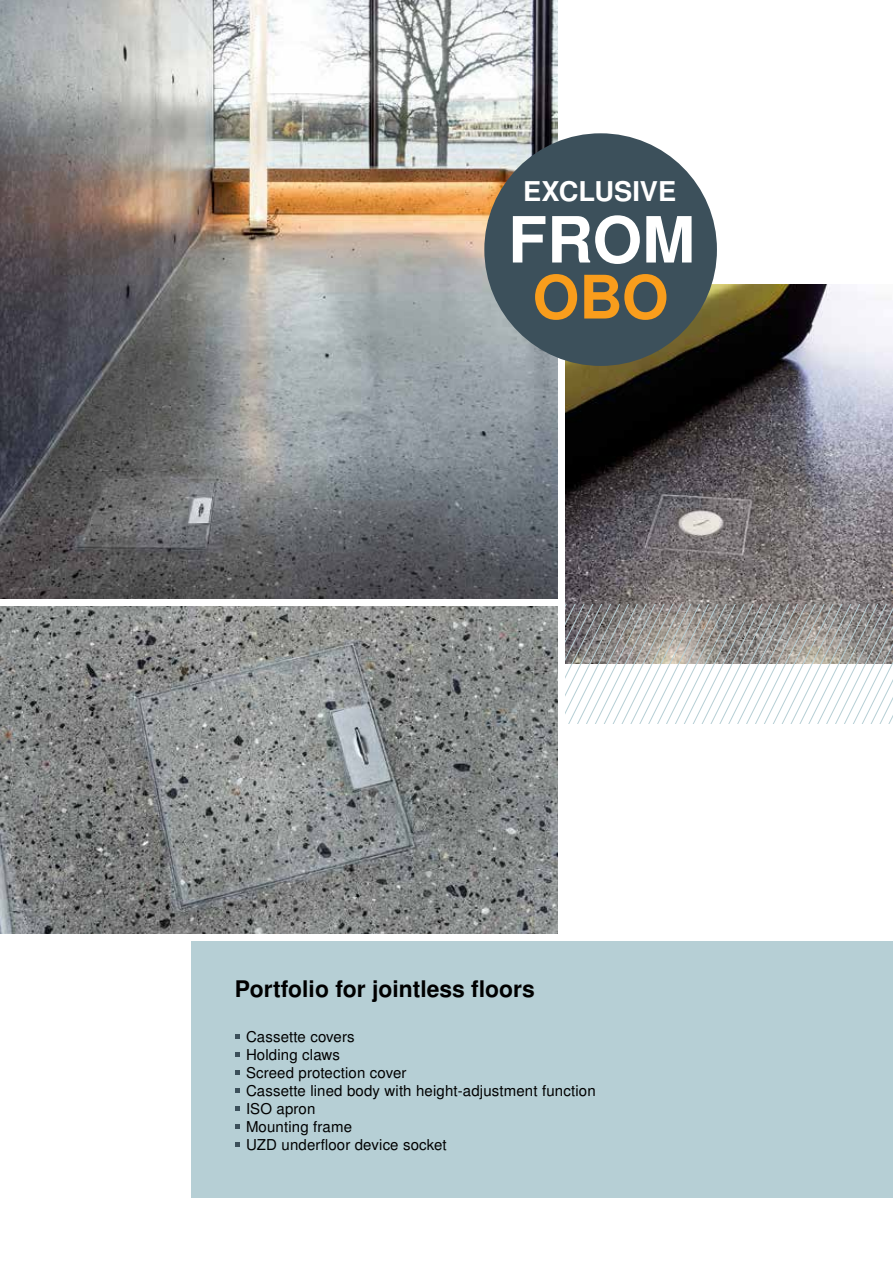
<style>
.page{position:relative;width:893px;height:1263px;background:#fff}
.page>*{position:absolute;margin:0;border:0;box-sizing:border-box;transform-origin:0 0}
.t1{font:700 63.75px "Nimbus San LOT";color:#fff}
.t2{font:700 60px "Nimbus San LOT";color:#f99d1c}
.t3{font:700 27.3px "Nimbus San LOT";color:#fff}
.t4{font:700 22.95px "Nimbus San LOT";color:#000}
.t5{font:15px/18px "Nimbus San LOT";letter-spacing:.01em;color:#000}
</style>
<div class="page">
<div style="left:191px;top:941px;width:702px;height:256px;background:#b6cfd5"></div>
<img style="left:0;top:0;width:557px;height:598px">
<img style="left:0;top:607px;width:557px;height:327px">
<img style="left:566px;top:285px;width:327px;height:319px">
<div style="left:484px;top:133px;width:233px;height:233px;background:#3c505b;border-radius:50%"></div>
<svg style="left:235px;top:1034px;width:4px;height:5px"></svg>
<svg style="left:235px;top:1052px;width:4px;height:5px"></svg>
<svg style="left:235px;top:1070px;width:4px;height:5px"></svg>
<svg style="left:235px;top:1088px;width:4px;height:5px"></svg>
<svg style="left:235px;top:1106px;width:4px;height:5px"></svg>
<svg style="left:235px;top:1124px;width:4px;height:5px"></svg>
<svg style="left:235px;top:1142px;width:4px;height:5px"></svg>
<svg style="left:566px;top:604px;width:327px;height:119px"></svg>
<h3 class="t3" style="left:523px;top:175px;width:154px">EXCLUSIVE</h3>
<h1 class="t1" style="left:508px;top:202px;width:189px">FROM</h1>
<h2 class="t2" style="left:533px;top:262px;width:137px">OBO</h2>
<h3 class="t4" style="left:235px;top:975px;width:301px">Portfolio for jointless floors</h3>
<p class="t5" style="left:246px;top:1028px;width:351px">Cassette covers<br>Holding claws<br>Screed protection cover<br>Cassette lined body with height-adjustment function<br>ISO apron<br>Mounting frame<br>UZD underfloor device socket</p>
</div>
